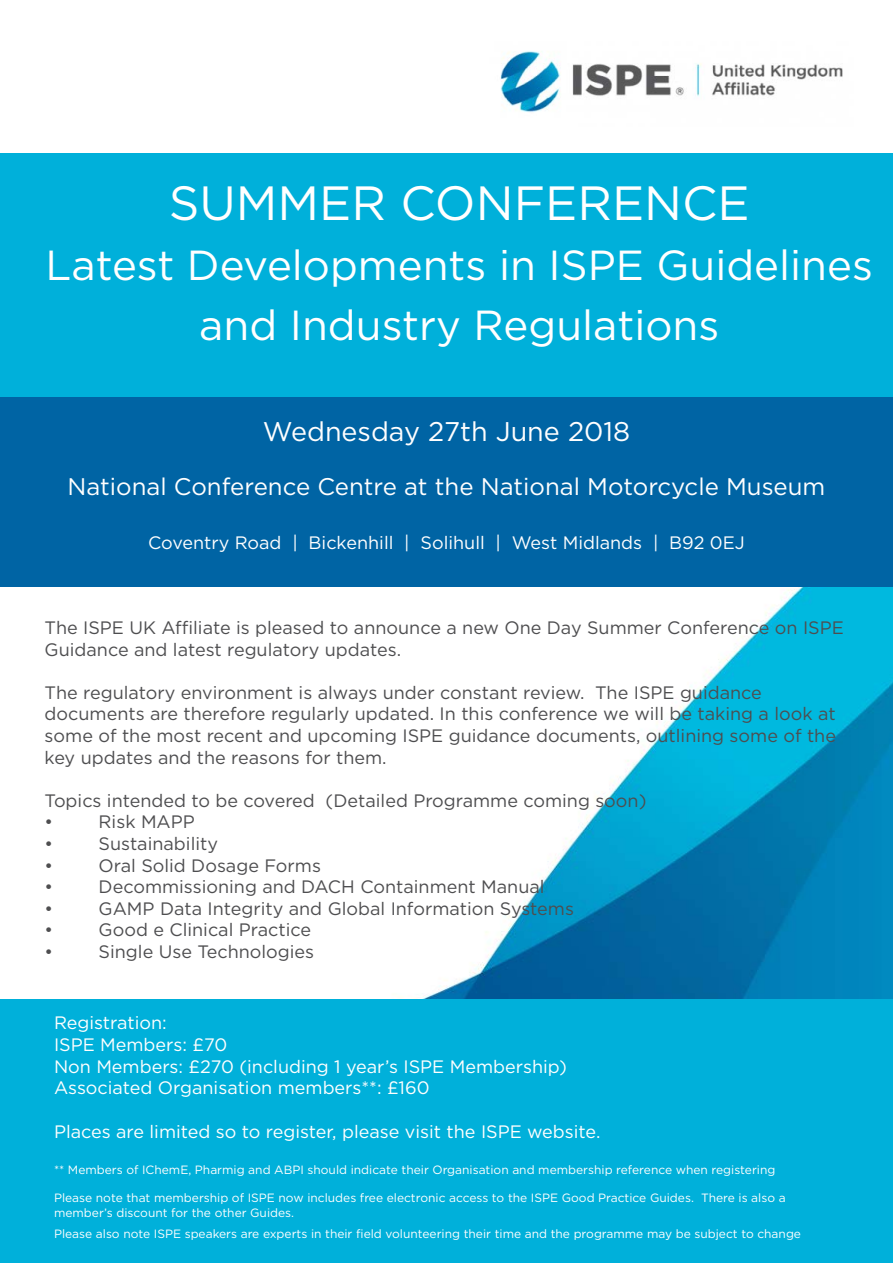
<style>
.page{position:relative;width:893px;height:1263px;background:#fff}
.page>*{position:absolute;margin:0;border:0;box-sizing:border-box;transform-origin:0 0}
.t1{font:48px "Gotham";color:#fff}
.t2{font:42px/60px "Gotham";color:#fff;text-align:center}
.t3{font:27px "Gotham";color:#fff}
.t4{font:24px "Gotham";color:#fff}
.t5{font:18px/21.6px "Gotham";color:#4e4e50}
.t6{font:18px/21.6px "Gotham";color:#fff}
.t7{font:12px/14.4px "Gotham";color:#fff}
</style>
<div class="page">
<img style="left:414px;top:587px;width:479px;height:412px">
<div style="left:0;top:999px;width:893px;height:264px;background:#00b0da"></div>
<img style="left:500px;top:51px;width:343px;height:61px">
<div style="left:0;top:153px;width:893px;height:245px;background:#00b0da"></div>
<div style="left:0;top:398px;width:893px;height:189px;background:#0064a4"></div>
<h1 class="t1" style="left:169px;top:176px;width:582px">SUMMER CONFERENCE</h1>
<h2 class="t2" style="left:46px;top:234px;width:829px">Latest Developments in ISPE Guidelines and Industry Regulations</h2>
<h3 class="t3" style="left:263px;top:416px;width:369px">Wednesday 27th June 2018</h3>
<h3 class="t4" style="left:68px;top:473px;width:759px">National Conference Centre at the National Motorcycle Museum</h3>
<p class="t6" style="left:148px;top:531px;width:598px">Coventry Road | Bickenhill | Solihull | West Midlands | B92 0EJ</p>
<p class="t5" style="left:45px;top:616px;width:801px">The ISPE UK Affiliate is pleased to announce a new One Day Summer Conference on ISPE<br>Guidance and latest regulatory updates.</p>
<p class="t5" style="left:45px;top:681px;width:793px">The regulatory environment is always under constant review. The ISPE guidance documents are therefore regularly updated. In this conference we will be taking a look at some of the most recent and upcoming ISPE guidance documents, outlining some of the key updates and the reasons for them.</p>
<p class="t5" style="left:45px;top:789px;width:603px">Topics intended to be covered (Detailed Programme coming soon) •</p>
<p class="t5" style="left:99px;top:811px;width:98px">Risk MAPP</p>
<p class="t5" style="left:45px;top:832px;width:10px">•</p>
<p class="t5" style="left:99px;top:832px;width:121px">Sustainability</p>
<p class="t5" style="left:45px;top:854px;width:10px">•</p>
<p class="t5" style="left:99px;top:854px;width:224px">Oral Solid Dosage Forms</p>
<p class="t5" style="left:45px;top:876px;width:10px">•</p>
<p class="t5" style="left:99px;top:876px;width:447px">Decommissioning and DACH Containment Manual</p>
<p class="t5" style="left:45px;top:897px;width:10px">•</p>
<p class="t5" style="left:99px;top:897px;width:477px">GAMP Data Integrity and Global Information Systems</p>
<p class="t5" style="left:45px;top:919px;width:10px">•</p>
<p class="t5" style="left:99px;top:919px;width:214px">Good e Clinical Practice</p>
<p class="t5" style="left:45px;top:940px;width:10px">•</p>
<p class="t5" style="left:99px;top:940px;width:217px">Single Use Technologies</p>
<p class="t6" style="left:54px;top:1012px;width:515px">Registration:<br>ISPE Members: £70<br>Non Members: £270 (including 1 year’s ISPE Membership)<br>Associated Organisation members**: £160</p>
<p class="t6" style="left:54px;top:1120px;width:548px">Places are limited so to register, please visit the ISPE website.</p>
<p class="t7" style="left:54px;top:1162px;width:723px">** Members of IChemE, Pharmig and ABPI should indicate their Organisation and membership reference when registering</p>
<p class="t7" style="left:54px;top:1191px;width:733px">Please note that membership of ISPE now includes free electronic access to the ISPE Good Practice Guides. There is also a member’s discount for the other Guides.</p>
<p class="t7" style="left:54px;top:1227px;width:749px">Please also note ISPE speakers are experts in their field volunteering their time and the programme may be subject to change</p>
</div>
